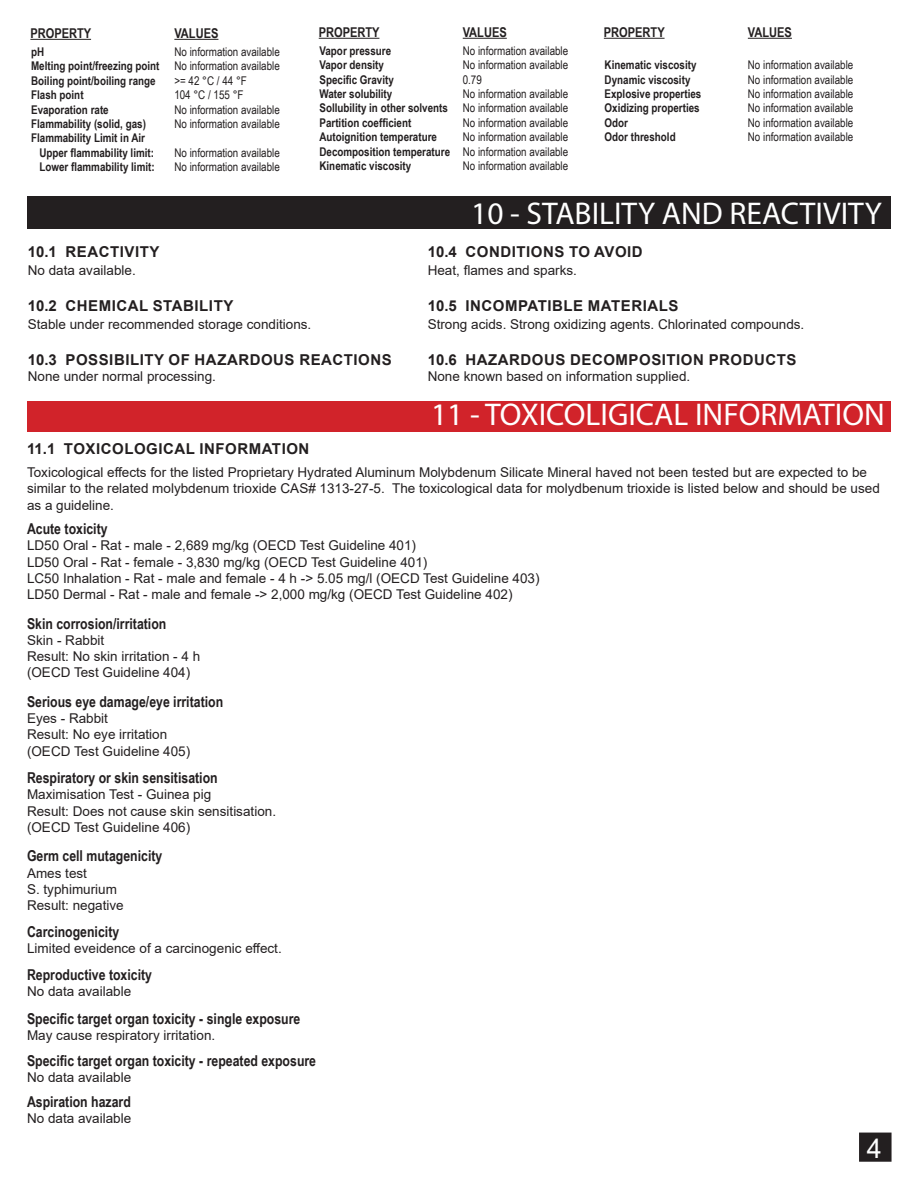
<style>
.page{position:relative;width:918px;height:1188px;background:#fff}
.page>*{position:absolute;margin:0;border:0;box-sizing:border-box;transform-origin:0 0}
.t1{font:31.5px "Myriad Pro";color:#fff}
.t2{font:27px "Arial";color:#fff}
.t3{font:700 15px "Arial Narrow";color:#231f20}
.t4{font:700 15px "Arial";letter-spacing:.035em;color:#231f20}
.t5{font:13.5px/16.2px "Arial";color:#231f20}
.t6{font:700 13.5px "Arial Narrow";color:#231f20}
.t7{font:12px "Arial Narrow";color:#231f20}
.t8{font:700 12px "Arial Narrow";color:#231f20}
</style>
<div class="page">
<div style="left:860px;top:1133px;width:31px;height:28px;background:#231f20"></div>
<div style="left:859px;top:1133px;width:33px;height:29px;border:2px solid #231f20"></div>
<hr style="left:30px;top:39px;width:61px;height:1px;background:#231f20">
<hr style="left:174px;top:39px;width:44px;height:1px;background:#231f20">
<div style="left:28px;top:196px;width:863px;height:33px;background:#231f20"></div>
<div style="left:28px;top:401px;width:863px;height:30px;background:#d1232a"></div>
<hr style="left:319px;top:38px;width:60px;height:1px;background:#231f20">
<hr style="left:463px;top:38px;width:44px;height:1px;background:#231f20">
<hr style="left:604px;top:38px;width:61px;height:1px;background:#231f20">
<hr style="left:748px;top:38px;width:44px;height:1px;background:#231f20">
<p class="t6" style="left:30px;top:23px;width:62px">PROPERTY</p>
<p class="t8" style="left:31px;top:43px;width:15px">pH</p>
<p class="t8" style="left:31px;top:57px;width:130px">Melting point/freezing point</p>
<p class="t8" style="left:31px;top:71px;width:126px">Boiling point/boiling range</p>
<p class="t8" style="left:31px;top:86px;width:54px">Flash point</p>
<p class="t8" style="left:31px;top:100px;width:79px">Evaporation rate</p>
<p class="t8" style="left:31px;top:115px;width:116px">Flammability (solid, gas)</p>
<p class="t8" style="left:31px;top:129px;width:115px">Flammability Limit in Air</p>
<p class="t8" style="left:39px;top:143px;width:116px">Upper flammability limit:</p>
<p class="t8" style="left:39px;top:158px;width:117px">Lower flammability limit:</p>
<p class="t6" style="left:174px;top:23px;width:46px">VALUES</p>
<p class="t7" style="left:174px;top:43px;width:107px">No information available</p>
<p class="t7" style="left:174px;top:57px;width:107px">No information available</p>
<p class="t7" style="left:174px;top:72px;width:74px">&gt;= 42 °C / 44 °F</p>
<p class="t7" style="left:174px;top:86px;width:71px">104 °C / 155 °F</p>
<p class="t7" style="left:174px;top:100px;width:107px">No information available</p>
<p class="t7" style="left:174px;top:115px;width:107px">No information available</p>
<p class="t7" style="left:174px;top:144px;width:107px">No information available</p>
<p class="t7" style="left:174px;top:158px;width:107px">No information available</p>
<p class="t6" style="left:319px;top:22px;width:62px">PROPERTY</p>
<p class="t8" style="left:319px;top:42px;width:73px">Vapor pressure</p>
<p class="t8" style="left:319px;top:56px;width:66px">Vapor density</p>
<p class="t8" style="left:319px;top:70px;width:76px">Specific Gravity</p>
<p class="t8" style="left:319px;top:85px;width:74px">Water solubility</p>
<p class="t8" style="left:319px;top:99px;width:130px">Sollubility in other solvents</p>
<p class="t8" style="left:319px;top:114px;width:93px">Partition coefficient</p>
<p class="t8" style="left:319px;top:128px;width:119px">Autoignition temperature</p>
<p class="t8" style="left:319px;top:142px;width:132px">Decomposition temperature</p>
<p class="t8" style="left:319px;top:157px;width:93px">Kinematic viscosity</p>
<p class="t6" style="left:463px;top:22px;width:46px">VALUES</p>
<p class="t6" style="left:604px;top:22px;width:62px">PROPERTY</p>
<p class="t8" style="left:605px;top:56px;width:93px">Kinematic viscosity</p>
<p class="t8" style="left:605px;top:70px;width:87px">Dynamic viscosity</p>
<p class="t8" style="left:605px;top:85px;width:98px">Explosive properties</p>
<p class="t8" style="left:605px;top:99px;width:97px">Oxidizing properties</p>
<p class="t8" style="left:605px;top:114px;width:25px">Odor</p>
<p class="t8" style="left:605px;top:128px;width:73px">Odor threshold</p>
<p class="t7" style="left:463px;top:42px;width:107px">No information available</p>
<p class="t7" style="left:463px;top:56px;width:107px">No information available</p>
<p class="t7" style="left:463px;top:71px;width:21px">0.79</p>
<p class="t7" style="left:463px;top:85px;width:107px">No information available</p>
<p class="t7" style="left:463px;top:99px;width:107px">No information available</p>
<p class="t7" style="left:463px;top:114px;width:107px">No information available</p>
<p class="t7" style="left:463px;top:128px;width:107px">No information available</p>
<p class="t7" style="left:463px;top:143px;width:107px">No information available</p>
<p class="t7" style="left:463px;top:157px;width:107px">No information available</p>
<p class="t6" style="left:748px;top:22px;width:46px">VALUES</p>
<p class="t7" style="left:748px;top:56px;width:107px">No information available</p>
<p class="t7" style="left:748px;top:71px;width:107px">No information available</p>
<p class="t7" style="left:748px;top:85px;width:107px">No information available</p>
<p class="t7" style="left:748px;top:99px;width:107px">No information available</p>
<p class="t7" style="left:748px;top:114px;width:107px">No information available</p>
<p class="t7" style="left:748px;top:128px;width:107px">No information available</p>
<p class="t1" style="left:471px;top:194px;width:412px">10 - STABILITY AND REACTIVITY</p>
<p class="t4" style="left:28px;top:241px;width:133px">10.1 REACTIVITY</p>
<p class="t5" style="left:28px;top:262px;width:110px">No data available.</p>
<p class="t4" style="left:28px;top:295px;width:207px">10.2 CHEMICAL STABILITY</p>
<p class="t5" style="left:28px;top:316px;width:285px">Stable under recommended storage conditions.</p>
<p class="t4" style="left:28px;top:349px;width:366px">10.3 POSSIBILITY OF HAZARDOUS REACTIONS</p>
<p class="t5" style="left:28px;top:368px;width:190px">None under normal processing.</p>
<p class="t4" style="left:428px;top:241px;width:217px">10.4 CONDITIONS TO AVOID</p>
<p class="t5" style="left:428px;top:262px;width:151px">Heat, flames and sparks.</p>
<p class="t4" style="left:428px;top:295px;width:252px">10.5 INCOMPATIBLE MATERIALS</p>
<p class="t5" style="left:428px;top:316px;width:378px">Strong acids. Strong oxidizing agents. Chlorinated compounds.</p>
<p class="t4" style="left:428px;top:349px;width:370px">10.6 HAZARDOUS DECOMPOSITION PRODUCTS</p>
<p class="t5" style="left:428px;top:368px;width:264px">None known based on information supplied.</p>
<p class="t1" style="left:431px;top:395px;width:455px">11 - TOXICOLIGICAL INFORMATION</p>
<p class="t4" style="left:27px;top:439px;width:284px">11.1 TOXICOLOGICAL INFORMATION</p>
<p class="t5" style="left:27px;top:464px;width:854px">Toxicological effects for the listed Proprietary Hydrated Aluminum Molybdenum Silicate Mineral haved not been tested but are expected to be similar to the related molybdenum trioxide CAS# 1313-27-5. The toxicological data for molydbenum trioxide is listed below and should be used as a guideline.</p>
<p class="t3" style="left:27px;top:518px;width:82px">Acute toxicity</p>
<p class="t5" style="left:27px;top:538px;width:391px">LD50 Oral - Rat - male - 2,689 mg/kg (OECD Test Guideline 401)</p>
<p class="t5" style="left:27px;top:554px;width:402px">LD50 Oral - Rat - female - 3,830 mg/kg (OECD Test Guideline 401)</p>
<p class="t5" style="left:27px;top:570px;width:514px">LC50 Inhalation - Rat - male and female - 4 h -&gt; 5.05 mg/l (OECD Test Guideline 403)</p>
<p class="t5" style="left:27px;top:586px;width:487px">LD50 Dermal - Rat - male and female -&gt; 2,000 mg/kg (OECD Test Guideline 402)</p>
<p class="t3" style="left:27px;top:612px;width:141px">Skin corrosion/irritation</p>
<p class="t5" style="left:27px;top:632px;width:79px">Skin - Rabbit</p>
<p class="t5" style="left:27px;top:648px;width:175px">Result: No skin irritation - 4 h</p>
<p class="t5" style="left:27px;top:664px;width:165px">(OECD Test Guideline 404)</p>
<p class="t3" style="left:27px;top:690px;width:198px">Serious eye damage/eye irritation</p>
<p class="t5" style="left:27px;top:710px;width:83px">Eyes - Rabbit</p>
<p class="t5" style="left:27px;top:726px;width:142px">Result: No eye irritation</p>
<p class="t5" style="left:27px;top:743px;width:165px">(OECD Test Guideline 405)</p>
<p class="t3" style="left:27px;top:767px;width:192px">Respiratory or skin sensitisation</p>
<p class="t5" style="left:27px;top:786px;width:186px">Maximisation Test - Guinea pig</p>
<p class="t5" style="left:27px;top:803px;width:251px">Result: Does not cause skin sensitisation.</p>
<p class="t5" style="left:27px;top:819px;width:165px">(OECD Test Guideline 406)</p>
<p class="t3" style="left:27px;top:845px;width:137px">Germ cell mutagenicity</p>
<p class="t5" style="left:27px;top:865px;width:62px">Ames test</p>
<p class="t5" style="left:27px;top:881px;width:92px">S. typhimurium</p>
<p class="t5" style="left:27px;top:897px;width:98px">Result: negative</p>
<p class="t3" style="left:27px;top:920px;width:94px">Carcinogenicity</p>
<p class="t5" style="left:27px;top:940px;width:256px">Limited eveidence of a carcinogenic effect.</p>
<p class="t3" style="left:27px;top:964px;width:127px">Reproductive toxicity</p>
<p class="t5" style="left:27px;top:983px;width:106px">No data available</p>
<p class="t3" style="left:27px;top:1007px;width:275px">Specific target organ toxicity - single exposure</p>
<p class="t5" style="left:27px;top:1027px;width:190px">May cause respiratory irritation.</p>
<p class="t3" style="left:27px;top:1049px;width:291px">Specific target organ toxicity - repeated exposure</p>
<p class="t5" style="left:27px;top:1069px;width:106px">No data available</p>
<p class="t3" style="left:27px;top:1090px;width:105px">Aspiration hazard</p>
<p class="t5" style="left:27px;top:1110px;width:106px">No data available</p>
<p class="t2" style="left:867px;top:1130px;width:17px">4</p>
</div>
